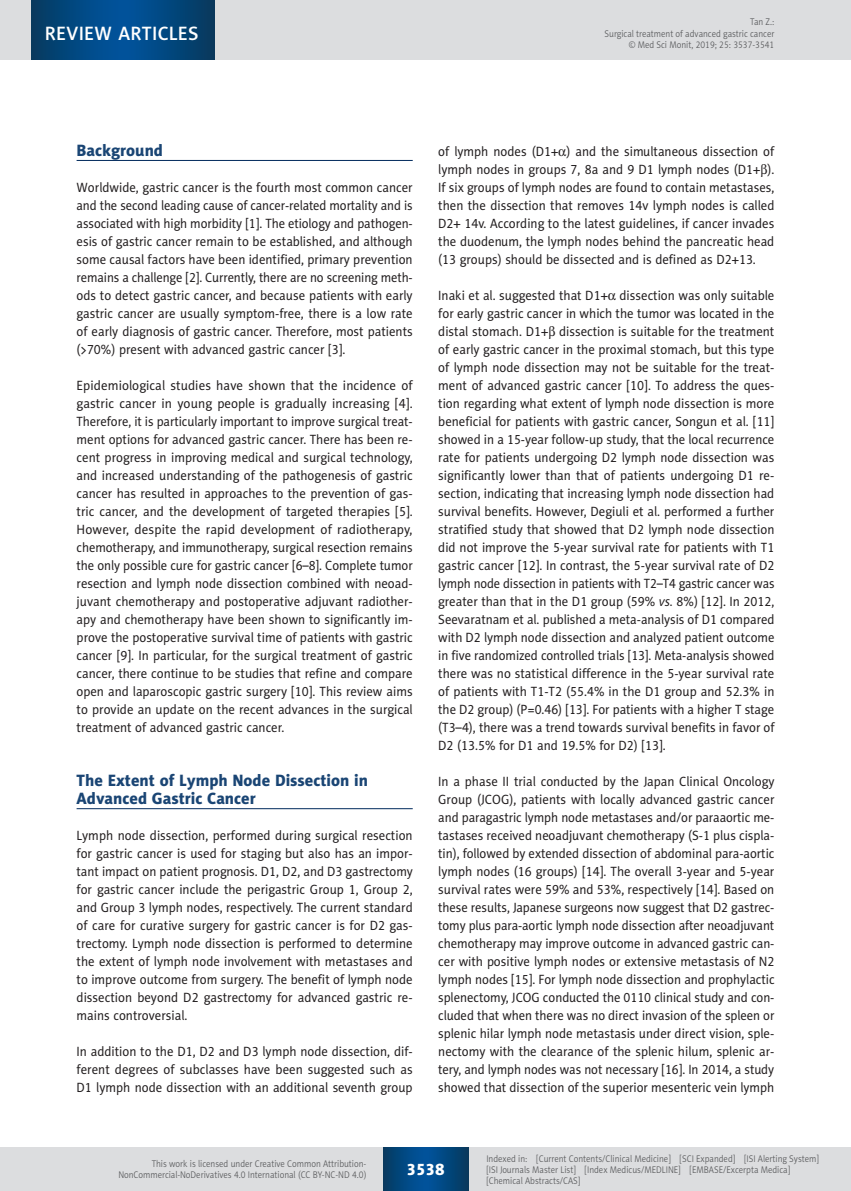
<style>
.page{position:relative;width:851px;height:1191px;background:#fff}
.page>*{position:absolute;margin:0;border:0;box-sizing:border-box;transform-origin:0 0}
.t1{font:19.5px "Naomi Sans EFN Medium";letter-spacing:.015em;color:#fff}
.MSM_Headline_1{font:16.5px/18px "Naomi Sans EFN Heavy";color:#1a4574}
.t2{font:16.5px "Naomi Sans EFN Heavy";color:#fff}
.MSM_Body{font:13.5px/18px "Naomi Sans EFN";color:#231f20;text-align:justify;scale:.95 1}
.MSM_Body-2{font:13.5px/18px "Naomi Sans EFN";color:#231f20;text-align:justify;scale:.96 1}
.MSM_pagina_sygnatura{font:9.75px/11.2px "Naomi Sans EFN Light";color:#57585a;scale:.9 1}
.MSM_pagina_zywa{font:9.75px/11.2px "Naomi Sans EFN Light";color:#57585a;text-align:right;scale:.9 1}
.s1{font-family:"Standard Sym L"}
.s2{font-style:italic}
</style>
<div class="page">
<hr style="left:77px;top:160px;width:335px;height:1px;background:#00295c">
<hr style="left:77px;top:808px;width:335px;height:1px;background:#00295c">
<div style="left:0;top:1148px;width:850px;height:43px;background:#dcdddf"></div>
<svg style="left:383px;top:1147px;width:85px;height:43px;background:#02477e"></svg>
<div style="left:0;top:0;width:850px;height:60px;background:#dcdddf"></div>
<hr style="left:850px;top:0;width:1px;height:60px;background:#dcdddf">
<svg style="left:32px;top:0;width:183px;height:60px;background:#02477e"></svg>
<h1 class="t1" style="left:45px;top:22px;width:155px">REVIEW ARTICLES</h1>
<p class="MSM_pagina_zywa" style="left:604px;top:16px;width:190px">Tan Z.:<br>Surgical treatment of advanced gastric cancer</p>
<p class="MSM_pagina_sygnatura" style="left:628px;top:39px;width:163px">© Med Sci Monit, 2019; 25: 3537-3541</p>
<p class="MSM_Headline_1" style="left:77px;top:141px;width:88px">Background</p>
<p class="MSM_Body" style="left:77px;top:178px;width:355px">Worldwide, gastric cancer is the fourth most common cancer and the second leading cause of cancer-related mortality and is associated with high morbidity [1]. The etiology and pathogen&shy;esis of gastric cancer remain to be established, and although some causal factors have been identified, primary prevention remains a challenge [2]. Currently, there are no screening meth&shy;ods to detect gastric cancer, and because patients with early gastric cancer are usually symptom-free, there is a low rate of early diagnosis of gastric cancer. Therefore, most patients (&gt;70%) present with advanced gastric cancer [3].</p>
<p class="MSM_Body-2" style="left:77px;top:376px;width:351px">Epidemiological studies have shown that the incidence of gastric cancer in young people is gradually increasing [4].<br>Therefore, it is particularly important to improve surgical treat&shy;ment options for advanced gastric cancer. There has been re&shy;cent progress in improving medical and surgical technology, and increased understanding of the pathogenesis of gastric cancer has resulted in approaches to the prevention of gas&shy;tric cancer, and the development of targeted therapies [5].<br>However, despite the rapid development of radiotherapy, chemotherapy, and immunotherapy, surgical resection remains the only possible cure for gastric cancer [6–8]. Complete tumor resection and lymph node dissection combined with neoad&shy;juvant chemotherapy and postoperative adjuvant radiother&shy;apy and chemotherapy have been shown to significantly im&shy;prove the postoperative survival time of patients with gastric cancer [9]. In particular, for the surgical treatment of gastric cancer, there continue to be studies that refine and compare open and laparoscopic gastric surgery [10]. This review aims to provide an update on the recent advances in the surgical treatment of advanced gastric cancer.</p>
<p class="MSM_Headline_1" style="left:77px;top:771px;width:293px">The Extent of Lymph Node Dissection in<br>Advanced Gastric Cancer</p>
<p class="MSM_Body" style="left:77px;top:826px;width:355px">Lymph node dissection, performed during surgical resection for gastric cancer is used for staging but also has an impor&shy;tant impact on patient prognosis. D1, D2, and D3 gastrectomy for gastric cancer include the perigastric Group 1, Group 2, and Group 3 lymph nodes, respectively. The current standard of care for curative surgery for gastric cancer is for D2 gas&shy;trectomy. Lymph node dissection is performed to determine the extent of lymph node involvement with metastases and to improve outcome from surgery. The benefit of lymph node dissection beyond D2 gastrectomy for advanced gastric re&shy;mains controversial.</p>
<p class="MSM_Body" style="left:77px;top:1042px;width:355px">In addition to the D1, D2 and D3 lymph node dissection, dif&shy;ferent degrees of subclasses have been suggested such as D1 lymph node dissection with an additional seventh group</p>
<p class="MSM_Body" style="left:438px;top:142px;width:355px">of lymph nodes (D1+<span class="s1">a</span>) and the simultaneous dissection of lymph nodes in groups 7, 8a and 9 D1 lymph nodes (D1+<span class="s1">b</span>).<br>If six groups of lymph nodes are found to contain metastases, then the dissection that removes 14v lymph nodes is called D2+ 14v. According to the latest guidelines, if cancer invades the duodenum, the lymph nodes behind the pancreatic head (13 groups) should be dissected and is defined as D2+13.</p>
<p class="MSM_Body" style="left:438px;top:286px;width:355px">Inaki et al. suggested that D1+<span class="s1">a</span> dissection was only suitable for early gastric cancer in which the tumor was located in the distal stomach. D1+<span class="s1">b</span> dissection is suitable for the treatment of early gastric cancer in the proximal stomach, but this type of lymph node dissection may not be suitable for the treat&shy;ment of advanced gastric cancer [10]. To address the ques&shy;tion regarding what extent of lymph node dissection is more beneficial for patients with gastric cancer, Songun et al. [11] showed in a 15-year follow-up study, that the local recurrence rate for patients undergoing D2 lymph node dissection was significantly lower than that of patients undergoing D1 re&shy;section, indicating that increasing lymph node dissection had survival benefits. However, Degiuli et al. performed a further stratified study that showed that D2 lymph node dissection did not improve the 5-year survival rate for patients with T1 gastric cancer [12]. In contrast, the 5-year survival rate of D2 lymph node dissection in patients with T2–T4 gastric cancer was greater than that in the D1 group (59% <span class="s2">vs.</span> 8%) [12]. In 2012, Seevaratnam et al. published a meta-analysis of D1 compared with D2 lymph node dissection and analyzed patient outcome in five randomized controlled trials [13]. Meta-analysis showed there was no statistical difference in the 5-year survival rate of patients with T1-T2 (55.4% in the D1 group and 52.3% in the D2 group) (P=0.46) [13]. For patients with a higher T stage (T3–4), there was a trend towards survival benefits in favor of D2 (13.5% for D1 and 19.5% for D2) [13].</p>
<p class="MSM_Body" style="left:438px;top:772px;width:355px">In a phase II trial conducted by the Japan Clinical Oncology Group (JCOG), patients with locally advanced gastric cancer and paragastric lymph node metastases and/or paraaortic me&shy;tastases received neoadjuvant chemotherapy (S-1 plus cispla&shy;tin), followed by extended dissection of abdominal para-aortic lymph nodes (16 groups) [14]. The overall 3-year and 5-year survival rates were 59% and 53%, respectively [14]. Based on these results, Japanese surgeons now suggest that D2 gastrec&shy;tomy plus para-aortic lymph node dissection after neoadjuvant chemotherapy may improve outcome in advanced gastric can&shy;cer with positive lymph nodes or extensive metastasis of N2 lymph nodes [15]. For lymph node dissection and prophylactic splenectomy, JCOG conducted the 0110 clinical study and con&shy;cluded that when there was no direct invasion of the spleen or splenic hilar lymph node metastasis under direct vision, sple&shy;nectomy with the clearance of the splenic hilum, splenic ar&shy;tery, and lymph nodes was not necessary [16]. In 2014, a study showed that dissection of the superior mesenteric vein lymph</p>
<p class="MSM_pagina_sygnatura" style="left:118px;top:1158px;width:277px;text-align:right">This work is licensed under Creative Common Attribution-<br>NonCommercial-NoDerivatives 4.0 International (CC BY-NC-ND 4.0)</p>
<p class="t2" style="left:406px;top:1159px;width:40px">3538</p>
<p class="MSM_pagina_sygnatura" style="left:486px;top:1152px;width:371px">Indexed in: [Current Contents/Clinical Medicine] [SCI Expanded] [ISI Alerting System] [ISI Journals Master List] [Index Medicus/MEDLINE] [EMBASE/Excerpta Medica] [Chemical Abstracts/CAS]</p>
</div>
